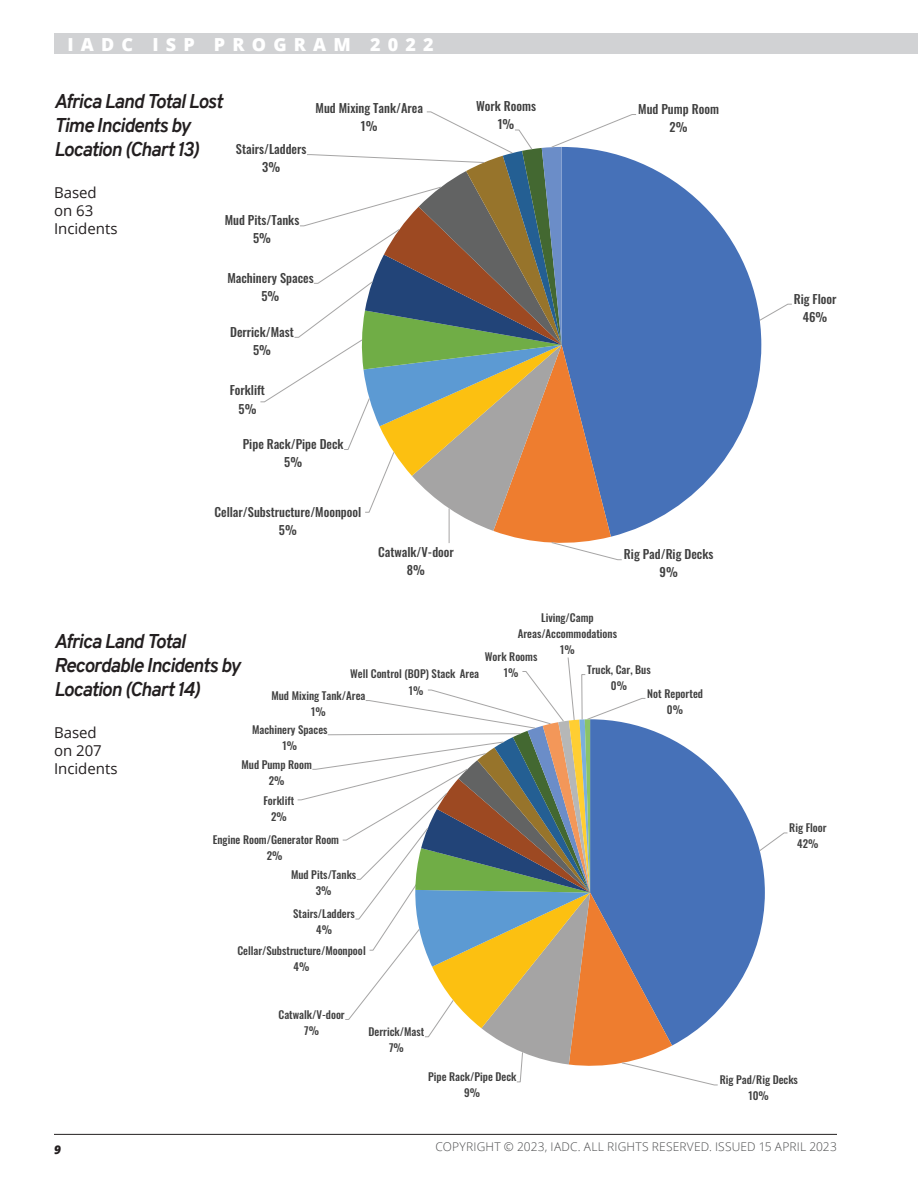
<style>
.page{position:relative;width:918px;height:1188px;background:#fff}
.page>*{position:absolute;margin:0;border:0;box-sizing:border-box;transform-origin:0 0}
.t1{font:italic 700 19.5px/24px "Overpass";letter-spacing:-.045em;color:#231f20}
.t2{font:800 18px "Open Sans";letter-spacing:.4em;color:#fff}
.t3{font:15px/18px "Open Sans";color:#231f20}
.t4{font:500 12.3px/18.1px "Oswald";color:#404040;text-align:center}
.t5{font:300 12px "Open Sans";letter-spacing:.015em;color:#4b4c4d}
.t6{font:italic 800 12px "Open Sans";color:#231f20}
.t7{font:500 10.8px/15.9px "Oswald";color:#404040;text-align:center}
</style>
<div class="page">
<hr style="left:54px;top:1134px;width:783px;height:1px;background:#231f20">
<div style="left:54px;top:34px;width:864px;height:20px;background:#d1d2d4"></div>
<svg style="left:260px;top:111px;width:532px;height:450px"></svg>
<svg style="left:297px;top:657px;width:491px;height:429px"></svg>
<h2 class="t2" style="left:68px;top:31px;width:368px">IADC ISP PROGRAM 2022</h2>
<h1 class="t1" style="left:54px;top:89px;width:170px">Africa Land Total Lost<br>Time Incidents by<br>Location (Chart 13)</h1>
<p class="t4" style="left:236px;top:139px;width:72px">Stairs/Ladders<br>3%</p>
<h3 class="t3" style="left:54px;top:183px;width:65px">Based on 63<br>Incidents</h3>
<p class="t4" style="left:225px;top:210px;width:76px">Mud Pits/Tanks<br>5%</p>
<p class="t4" style="left:316px;top:97px;width:109px">Mud Mixing Tank/Area<br>1%</p>
<p class="t4" style="left:476px;top:96px;width:62px">Work Rooms<br>1%</p>
<p class="t4" style="left:638px;top:99px;width:82px">Mud Pump Room<br>2%</p>
<p class="t4" style="left:227px;top:267px;width:88px">Machinery Spaces<br>5%</p>
<p class="t4" style="left:230px;top:321px;width:65px">Derrick/Mast<br>5%</p>
<p class="t4" style="left:230px;top:380px;width:37px">Forklift<br>5%</p>
<p class="t4" style="left:243px;top:434px;width:102px">Pipe Rack/Pipe Deck<br>5%</p>
<p class="t4" style="left:215px;top:501px;width:148px">Cellar/Substructure/Moonpool<br>5%</p>
<p class="t4" style="left:378px;top:542px;width:77px">Catwalk/V-door<br>8%</p>
<p class="t4" style="left:624px;top:544px;width:91px">Rig Pad/Rig Decks<br>9%</p>
<h1 class="t1" style="left:54px;top:629px;width:188px">Africa Land Total<br>Recordable Incidents by<br>Location (Chart 14)</h1>
<p class="t7" style="left:518px;top:608px;width:101px">Living/Camp<br>Areas/Accommodations<br>1%</p>
<p class="t7" style="left:587px;top:661px;width:65px">Truck, Car, Bus<br>0%</p>
<p class="t7" style="left:647px;top:684px;width:57px">Not Reported<br>0%</p>
<p class="t7" style="left:485px;top:648px;width:54px">Work Rooms<br>1%</p>
<p class="t7" style="left:350px;top:664px;width:131px;line-height:17.2px">Well Control (BOP) Stack Area<br>1%</p>
<p class="t7" style="left:271px;top:687px;width:95px">Mud Mixing Tank/Area<br>1%</p>
<h3 class="t3" style="left:54px;top:723px;width:65px">Based on 207<br>Incidents</h3>
<p class="t7" style="left:252px;top:721px;width:77px">Machinery Spaces<br>1%</p>
<p class="t7" style="left:241px;top:755px;width:72px">Mud Pump Room<br>2%</p>
<p class="t7" style="left:263px;top:791px;width:32px">Forklift<br>2%</p>
<p class="t7" style="left:213px;top:831px;width:128px">Engine Room/Generator Room<br>2%</p>
<p class="t7" style="left:291px;top:865px;width:67px">Mud Pits/Tanks<br>3%</p>
<p class="t7" style="left:293px;top:905px;width:63px">Stairs/Ladders<br>4%</p>
<p class="t7" style="left:237px;top:942px;width:130px">Cellar/Substructure/Moonpool<br>4%</p>
<p class="t7" style="left:279px;top:1005px;width:68px">Catwalk/V-door<br>7%</p>
<p class="t7" style="left:369px;top:1023px;width:57px">Derrick/Mast<br>7%</p>
<p class="t4" style="left:794px;top:288px;width:44px">Rig Floor<br>46%</p>
<p class="t7" style="left:789px;top:819px;width:39px">Rig Floor<br>42%</p>
<p class="t7" style="left:428px;top:1068px;width:90px">Pipe Rack/Pipe Deck<br>9%</p>
<p class="t7" style="left:720px;top:1071px;width:80px">Rig Pad/Rig Decks<br>10%</p>
<p class="t6" style="left:54px;top:1141px;width:8px">9</p>
<p class="t5" style="left:435px;top:1138px;width:403px">COPYRIGHT © 2023, IADC. ALL RIGHTS RESERVED. ISSUED 15 APRIL 2023</p>
</div>
